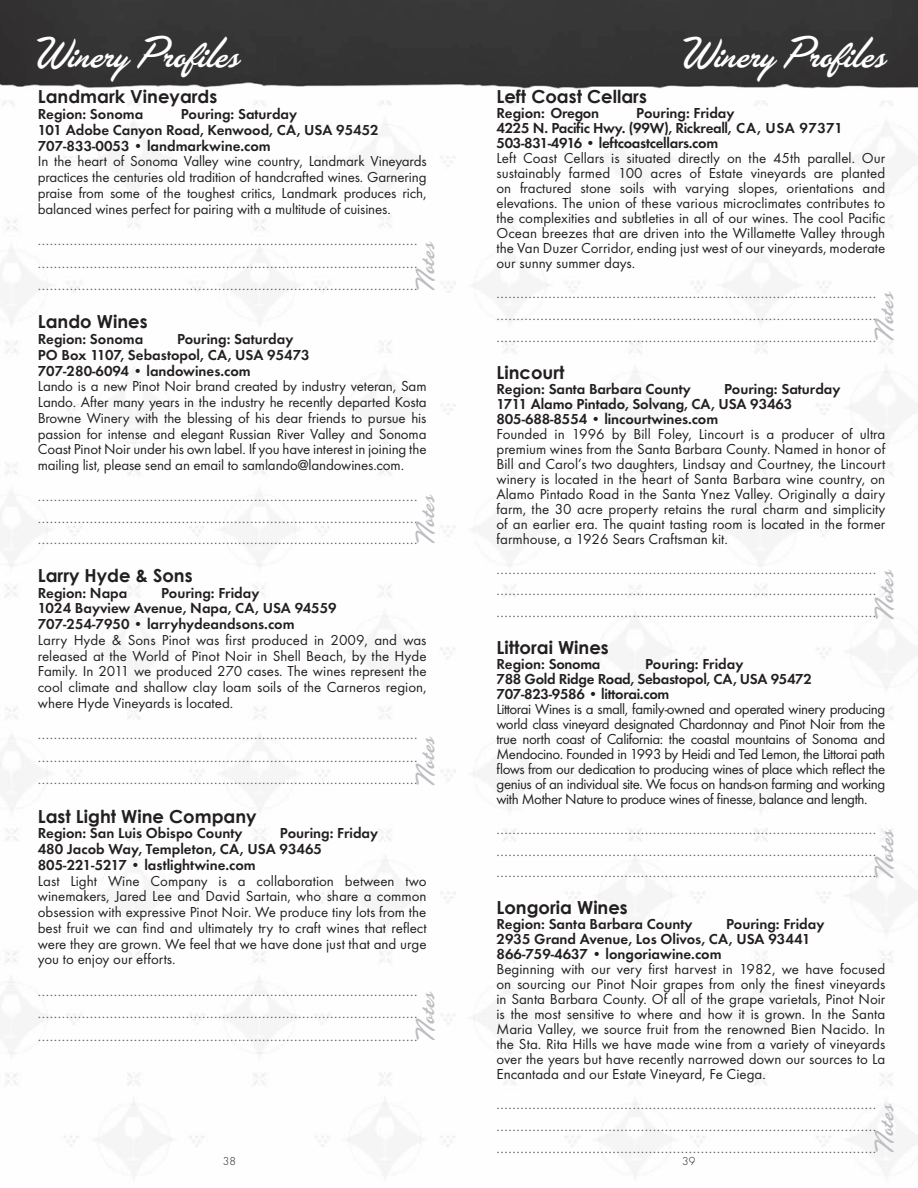
<style>
.page{position:relative;width:918px;height:1188px;background:#fff}
.page>*{position:absolute;margin:0;border:0;box-sizing:border-box;transform-origin:0 0}
.t1{font:45px "Las Vegas OT Fabulous";color:#fff}
.t2{font:27.45px "Las Vegas Fabulous";color:#bcbdc0}
.t3{font:700 18px "Century Gothic";color:#231f20}
.t4{font:15px/15px "Futura T";color:#231f20;text-align:justify}
.t5{font:15px/21.8px "Futura T";color:#636366;text-align:justify}
.t6{font:600 15px/15.8px "Futura T";color:#231f20}
.t7{font:600 15px/15px "Futura T";letter-spacing:-.02em;color:#231f20}
.t8{font:300 12px "Futura T";color:#231f20}
</style>
<div class="page">
<div style="left:476px;top:0;width:442px;height:89px;background:#353435"></div>
<div style="left:0;top:0;width:476px;height:88px;background:#353435"></div>
<h1 class="t1" style="left:36px;top:28px;width:202px">Winery Profiles</h1>
<p class="t3" style="left:38px;top:85px;width:181px">Landmark Vineyards</p>
<p class="t6" style="left:38px;top:106px;width:107px">Region: Sonoma</p>
<p class="t6" style="left:38px;top:106px;width:343px;text-indent:143px">Pouring: Saturday<br>101 Adobe Canyon Road, Kenwood, CA, USA 95452<br>707-833-0053 • landmarkwine.com</p>
<p class="t4" style="left:38px;top:153px;width:390px;line-height:15.8px">In the heart of Sonoma Valley wine country, Landmark Vineyards practices the centuries old tradition of handcrafted wines. Garnering praise from some of the toughest critics, Landmark produces rich, balanced wines perfect for pairing with a multitude of cuisines.</p>
<p class="t5" style="left:38px;top:229px;width:381px;line-height:22.5px">............................................................................................... ............................................................................................... ...............................................................................................</p>
<p class="t3" style="left:38px;top:310px;width:111px">Lando Wines</p>
<p class="t6" style="left:38px;top:331px;width:107px">Region: Sonoma</p>
<h2 class="t2" style="left:411px;top:291px;width:51px;rotate:-90deg">Notes</h2>
<p class="t6" style="left:38px;top:331px;width:273px;text-indent:139px">Pouring: Saturday<br>PO Box 1107, Sebastopol, CA, USA 95473<br>707-280-6094 • landowines.com</p>
<p class="t4" style="left:38px;top:378px;width:390px;line-height:15.8px">Lando is a new Pinot Noir brand created by industry veteran, Sam Lando. After many years in the industry he recently departed Kosta Browne Winery with the blessing of his dear friends to pursue his passion for intense and elegant Russian River Valley and Sonoma Coast Pinot Noir under his own label. If you have interest in joining the mailing list, please send an email to samlando@landowines.com.</p>
<p class="t5" style="left:38px;top:485px;width:381px">............................................................................................... ............................................................................................... ...............................................................................................</p>
<p class="t3" style="left:38px;top:564px;width:156px">Larry Hyde &amp; Sons</p>
<p class="t6" style="left:38px;top:584px;width:91px">Region: Napa</p>
<h2 class="t2" style="left:411px;top:544px;width:51px;rotate:-90deg">Notes</h2>
<p class="t6" style="left:38px;top:584px;width:300px;text-indent:123px">Pouring: Friday<br>1024 Bayview Avenue, Napa, CA, USA 94559<br>707-254-7950 • larryhydeandsons.com</p>
<p class="t4" style="left:38px;top:632px;width:390px;line-height:15.8px">Larry Hyde &amp; Sons Pinot was first produced in 2009, and was released at the World of Pinot Noir in Shell Beach, by the Hyde Family. In 2011 we produced 270 cases. The wines represent the cool climate and shallow clay loam soils of the Carneros region, where Hyde Vineyards is located.</p>
<p class="t5" style="left:38px;top:723px;width:381px;line-height:22.5px">............................................................................................... ............................................................................................... ...............................................................................................</p>
<p class="t3" style="left:38px;top:805px;width:220px">Last Light Wine Company</p>
<p class="t6" style="left:38px;top:825px;width:206px">Region: San Luis Obispo County</p>
<h2 class="t2" style="left:411px;top:786px;width:51px;rotate:-90deg">Notes</h2>
<p class="t6" style="left:38px;top:825px;width:342px;text-indent:242px">Pouring: Friday<br>480 Jacob Way, Templeton, CA, USA 93465<br>805-221-5217 • lastlightwine.com</p>
<p class="t4" style="left:38px;top:873px;width:390px;line-height:15.8px">Last Light Wine Company is a collaboration between two winemakers, Jared Lee and David Sartain, who share a common obsession with expressive Pinot Noir. We produce tiny lots from the best fruit we can find and ultimately try to craft wines that reflect were they are grown. We feel that we have done just that and urge you to enjoy our efforts.</p>
<p class="t5" style="left:38px;top:979px;width:381px;line-height:22.5px">............................................................................................... ............................................................................................... ...............................................................................................</p>
<h2 class="t2" style="left:411px;top:1041px;width:51px;rotate:-90deg">Notes</h2>
<p class="t8" style="left:223px;top:1154px;width:15px">38</p>
<h1 class="t1" style="left:683px;top:28px;width:202px">Winery Profiles</h1>
<p class="t3" style="left:496px;top:85px;width:152px">Left Coast Cellars</p>
<p class="t6" style="left:496px;top:105px;width:104px">Region: Oregon</p>
<p class="t7" style="left:496px;top:106px;width:348px;text-indent:140px">Pouring: Friday<br>4225 N. Pacific Hwy. (99W), Rickreall, CA, USA 97371<br>503-831-4916 • leftcoastcellars.com</p>
<p class="t4" style="left:496px;top:151px;width:390px">Left Coast Cellars is situated directly on the 45th parallel. Our sustainably farmed 100 acres of Estate vineyards are planted on fractured stone soils with varying slopes, orientations and elevations. The union of these various microclimates contributes to the complexities and subtleties in all of our wines. The cool Pacific Ocean breezes that are driven into the Willamette Valley through the Van Duzer Corridor, ending just west of our vineyards, moderate our sunny summer days.</p>
<p class="t5" style="left:496px;top:282px;width:381px">............................................................................................... ............................................................................................... ...............................................................................................</p>
<p class="t3" style="left:496px;top:361px;width:70px">Lincourt</p>
<p class="t6" style="left:496px;top:380px;width:196px">Region: Santa Barbara County</p>
<h2 class="t2" style="left:870px;top:341px;width:51px;rotate:-90deg">Notes</h2>
<p class="t6" style="left:496px;top:381px;width:346px;line-height:15px;text-indent:228px">Pouring: Saturday<br>1711 Alamo Pintado, Solvang, CA, USA 93463<br>805-688-8554 • lincourtwines.com</p>
<p class="t4" style="left:496px;top:426px;width:390px">Founded in 1996 by Bill Foley, Lincourt is a producer of ultra premium wines from the Santa Barbara County. Named in honor of Bill and Carol’s two daughters, Lindsay and Courtney, the Lincourt winery is located in the heart of Santa Barbara wine country, on Alamo Pintado Road in the Santa Ynez Valley. Originally a dairy farm, the 30 acre property retains the rural charm and simplicity of an earlier era. The quaint tasting room is located in the former farmhouse, a 1926 Sears Craftsman kit.</p>
<p class="t5" style="left:496px;top:558px;width:381px">............................................................................................... ............................................................................................... ...............................................................................................</p>
<p class="t3" style="left:496px;top:636px;width:114px">Littorai Wines</p>
<p class="t6" style="left:496px;top:656px;width:105px">Region: Sonoma</p>
<h2 class="t2" style="left:870px;top:620px;width:51px;rotate:-90deg">Notes</h2>
<p class="t7" style="left:496px;top:656px;width:317px;text-indent:149px">Pouring: Friday<br>788 Gold Ridge Road, Sebastopol, CA, USA 95472<br>707-823-9586 • littorai.com</p>
<p class="t4" style="left:496px;top:701px;width:390px">Littorai Wines is a small, family-owned and operated winery producing world class vineyard designated Chardonnay and Pinot Noir from the true north coast of California: the coastal mountains of Sonoma and Mendocino. Founded in 1993 by Heidi and Ted Lemon, the Littorai path flows from our dedication to producing wines of place which reflect the genius of an individual site. We focus on hands-on farming and working with Mother Nature to produce wines of finesse, balance and length.</p>
<p class="t5" style="left:496px;top:818px;width:381px">............................................................................................... ............................................................................................... ...............................................................................................</p>
<p class="t3" style="left:496px;top:896px;width:133px">Longoria Wines</p>
<p class="t6" style="left:496px;top:916px;width:197px">Region: Santa Barbara County</p>
<h2 class="t2" style="left:870px;top:879px;width:51px;rotate:-90deg">Notes</h2>
<p class="t6" style="left:496px;top:916px;width:329px;line-height:15px;text-indent:230px">Pouring: Friday<br>2935 Grand Avenue, Los Olivos, CA, USA 93441<br>866-759-4637 • longoriawine.com</p>
<p class="t4" style="left:496px;top:961px;width:390px">Beginning with our very first harvest in 1982, we have focused on sourcing our Pinot Noir grapes from only the finest vineyards in Santa Barbara County. Of all of the grape varietals, Pinot Noir is the most sensitive to where and how it is grown. In the Santa Maria Valley, we source fruit from the renowned Bien Nacido. In the Sta. Rita Hills we have made wine from a variety of vineyards over the years but have recently narrowed down our sources to La Encantada and our Estate Vineyard, Fe Ciega.</p>
<p class="t5" style="left:496px;top:1093px;width:381px">............................................................................................... ............................................................................................... ...............................................................................................</p>
<h2 class="t2" style="left:870px;top:1153px;width:51px;rotate:-90deg">Notes</h2>
<p class="t8" style="left:682px;top:1154px;width:15px">39</p>
</div>
